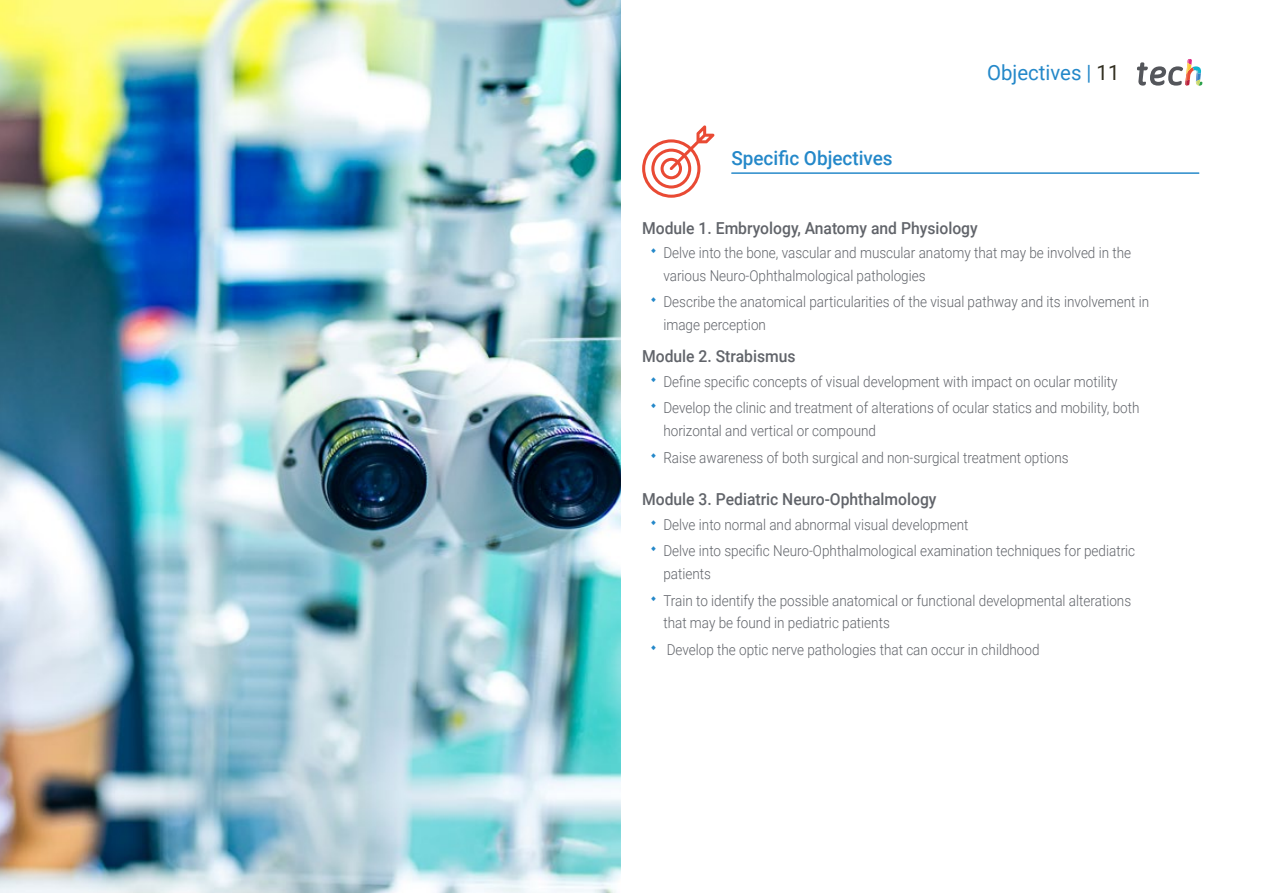
<style>
.page{position:relative;width:1263px;height:893px;background:#fff}
.page>*{position:absolute;margin:0;border:0;box-sizing:border-box;transform-origin:0 0}
.t1{font:21px "Roboto";color:#2488c9}
.t2{font:500 19.5px "Roboto";color:#2488c9}
.t3{font:500 16.5px "Roboto";color:#61646a;scale:.95 1}
.t4{font:300 15px/26.7px "Roboto";color:#61646a;scale:.9 1}
.s1{color:#312e20}
</style>
<div class="page">
<svg style="left:1137px;top:59px;width:65px;height:27px"></svg>
<svg style="left:642px;top:125px;width:72px;height:73px"></svg>
<hr style="left:731px;top:173px;width:468px;height:1px;background:#2488c9">
<img style="left:0;top:0;width:621px;height:893px">
<h2 class="t2" style="left:731px;top:144px;width:163px">Specific Objectives</h2>
<h1 class="t1" style="left:987px;top:57px;width:134px">Objectives | <span class="s1">11</span></h1>
<p class="t3" style="left:642px;top:216px;width:355px">Module 1. Embryology, Anatomy and Physiology</p>
<p class="t4" style="left:663px;top:241px;width:521px;line-height:22.5px">Delve into the bone, vascular and muscular anatomy that may be involved in the various Neuro-Ophthalmological pathologies</p>
<p class="t4" style="left:663px;top:290px;width:541px;line-height:22.5px">Describe the anatomical particularities of the visual pathway and its involvement in image perception</p>
<p class="t3" style="left:642px;top:344px;width:163px">Module 2. Strabismus</p>
<p class="t4" style="left:663px;top:367px;width:530px">Define specific concepts of visual development with impact on ocular motility<br>Develop the clinic and treatment of alterations of ocular statics and mobility, both</p>
<p class="t4" style="left:663px;top:417px;width:452px">horizontal and vertical or compound<br>Raise awareness of both surgical and non-surgical treatment options</p>
<p class="t3" style="left:642px;top:488px;width:311px">Module 3. Pediatric Neuro-Ophthalmology</p>
<p class="t4" style="left:663px;top:510px;width:526px">Delve into normal and abnormal visual development<br>Delve into specific Neuro-Ophthalmological examination techniques for pediatric</p>
<p class="t4" style="left:663px;top:560px;width:521px">patients<br>Train to identify the possible anatomical or functional developmental alterations</p>
<p class="t4" style="left:663px;top:609px;width:419px">that may be found in pediatric patients<br>Develop the optic nerve pathologies that can occur in childhood</p>
</div>
